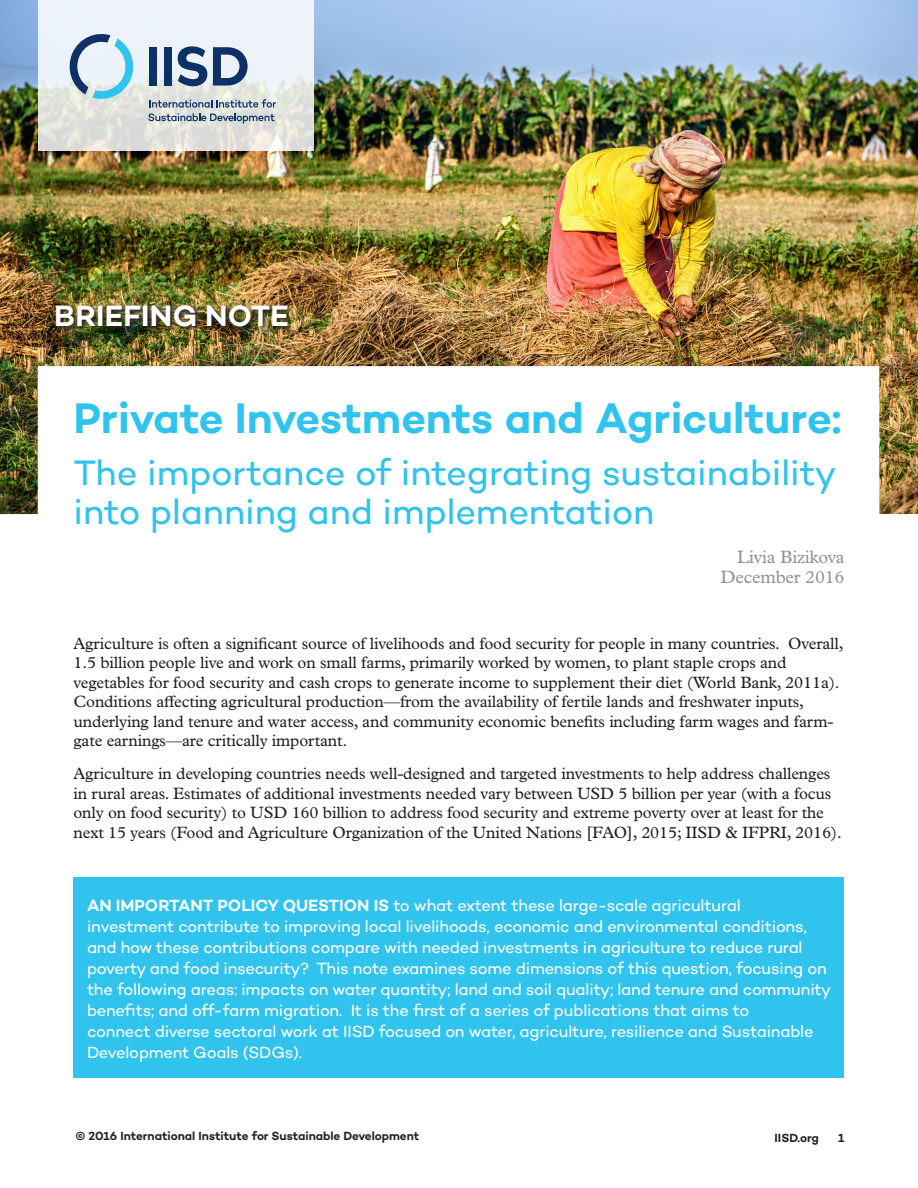
<style>
.page{position:relative;width:918px;height:1188px;background:#fff}
.page>*{position:absolute;margin:0;border:0;box-sizing:border-box;transform-origin:0 0}
.Publication_Title{font:600 43.5px "Campton";letter-spacing:-.005em;color:#2fc3ed}
.Publication_Title-2{font:36px/39px "Campton";letter-spacing:-.005em;color:#2fc3ed}
.Document_Type{font:600 30px "Campton";letter-spacing:.01em;color:#fff}
.Body_copy{font:18px/19.5px "Plantin MT Pro";letter-spacing:-.01em;color:#919394;text-align:right}
.Body_copy-2{font:16.5px/19.5px "Plantin MT Pro";letter-spacing:-.01em;color:#231f20}
.Body_copy-3{font:16.5px/21px "Campton";letter-spacing:-.015em;color:#fff}
.Publication_Title-3{font:600 12px "Campton";letter-spacing:-.005em;color:#231f20}
.Copyright_running_fo{font:600 12px "Campton";letter-spacing:-.005em;color:#231f20}
.s1{font-weight:600}
</style>
<div class="page">
<img style="left:0;top:0;width:918px;height:514px">
<svg style="left:38px;top:0;width:276px;height:151px;fill:#edf2f9"></svg>
<svg style="left:66px;top:31px;width:71px;height:71px"></svg>
<svg style="left:148px;top:99px;width:128px;height:25px"></svg>
<svg style="left:178px;top:46px;width:29px;height:40px"></svg>
<div style="left:149px;top:47px;width:8px;height:39px;background:#0d3166"></div>
<div style="left:164px;top:47px;width:8px;height:39px;background:#0d3166"></div>
<svg style="left:213px;top:47px;width:35px;height:39px"></svg>
<div style="left:55px;top:305px;width:238px;height:28px;background:#231f20;opacity:.9"></div>
<div style="left:74px;top:878px;width:770px;height:200px;background:#2fc3ed"></div>
<p class="Document_Type" style="left:54px;top:297px;width:236px">BRIEFING NOTE</p>
<p class="Publication_Title" style="left:74px;top:390px;width:769px">Private Investments and Agriculture:</p>
<p class="Publication_Title-2" style="left:74px;top:453px;width:765px">The importance of integrating sustainability into planning and implementation</p>
<p class="Body_copy" style="left:721px;top:548px;width:125px">Livia Bizikova<br>December 2016</p>
<p class="Body_copy-2" style="left:74px;top:633px;width:772px">Agriculture is often a significant source of livelihoods and food security for people in many countries. Overall, 1.5 billion people live and work on small farms, primarily worked by women, to plant staple crops and vegetables for food security and cash crops to generate income to supplement their diet (World Bank, 2011a).<br>Conditions affecting agricultural production—from the availability of fertile lands and freshwater inputs, underlying land tenure and water access, and community economic benefits including farm wages and farm&shy;gate earnings—are critically important.</p>
<p class="Body_copy-2" style="left:74px;top:764px;width:770px">Agriculture in developing countries needs well-designed and targeted investments to help address challenges in rural areas. Estimates of additional investments needed vary between USD 5 billion per year (with a focus only on food security) to USD 160 billion to address food security and extreme poverty over at least for the next 15 years (Food and Agriculture Organization of the United Nations [FAO], 2015; IISD &amp; IFPRI, 2016).</p>
<p class="Body_copy-3" style="left:87px;top:894px;width:746px"><span class="s1">AN IMPORTANT POLICY QUESTION IS</span> to what extent these large-scale agricultural investment contribute to improving local livelihoods, economic and environmental conditions, and how these contributions compare with needed investments in agriculture to reduce rural poverty and food insecurity? This note examines some dimensions of this question, focusing on the following areas: impacts on water quantity; land and soil quality; land tenure and community benefits; and off-farm migration. It is the first of a series of publications that aims to<br>connect diverse sectoral work at IISD focused on water, agriculture, resilience and Sustainable Development Goals (SDGs).</p>
<p class="Publication_Title-3" style="left:76px;top:1128px;width:345px">© 2016 International Institute for Sustainable Development</p>
<p class="Copyright_running_fo" style="left:775px;top:1130px;width:46px">IISD.org</p>
<p class="Copyright_running_fo" style="left:838px;top:1130px;width:8px">1</p>
</div>
